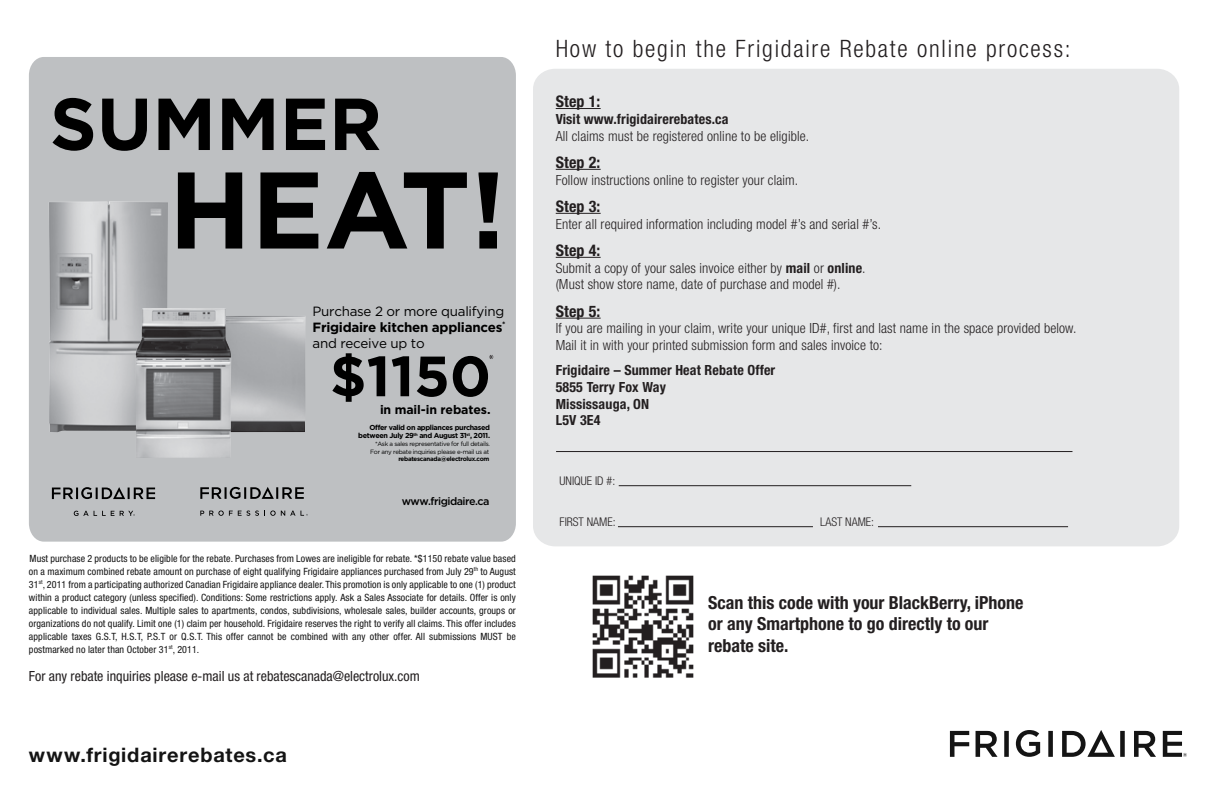
<style>
.page{position:relative;width:1224px;height:792px;background:#fff}
.page>*{position:absolute;margin:0;border:0;box-sizing:border-box;transform-origin:0 0}
.t1{font:700 56.6px "Gotham";color:#000}
.t2{font:300 condensed 24px "Helvetica Neue";letter-spacing:.075em;color:#231f20}
.t3{font:700 20px "Helvetica Neue";letter-spacing:.04em;color:#141414}
.t4{font:700 condensed 18px/21.6px "Helvetica Neue";color:#231f20}
.t5{font:700 condensed 16px "Helvetica Neue";letter-spacing:.01em;color:#231f20}
.t6{font:300 condensed 14px/16.8px "Helvetica Neue";letter-spacing:.01em;color:#231f20}
.t7{font:700 condensed 14px/16.8px "Helvetica Neue";letter-spacing:.01em;color:#231f20}
.t8{font:condensed 14px "Helvetica Neue";color:#231f20}
.t9{font:13.4px/16px "Gotham";letter-spacing:-.02em;color:#000;text-align:justify}
.t10{font:700 12.4px "Gotham";letter-spacing:-.01em;color:#000}
.t11{font:300 condensed 12px "Helvetica Neue";color:#231f20}
.t12{font:500 10.8px "Gotham";letter-spacing:-.05em;color:#000}
.t13{font:condensed 10px/13px "Helvetica Neue";letter-spacing:.01em;color:#141414;text-align:justify}
.t14{font:700 7.2px/8.6px "Gotham";letter-spacing:-.05em;color:#000;text-align:right}
.t15{font:6.2px "Gotham";letter-spacing:-.05em;color:#000}
.t16{font:700 6.2px "Gotham";letter-spacing:-.05em;color:#000}
.s1{font-weight:700}
</style>
<div class="page">
<div style="left:533px;top:69px;width:646px;height:477px;background:#e6e7e8;border-radius:21px"></div>
<img style="left:592px;top:575px;width:102px;height:103px">
<div style="left:29px;top:57px;width:487px;height:485px;background:#bec0c2"></div>
<svg style="left:52px;top:98px;width:41px;height:53px;background:#535455"></svg>
<svg style="left:102px;top:99px;width:45px;height:52px;background:#565758"></svg>
<svg style="left:158px;top:99px;width:52px;height:51px;background:#454546"></svg>
<svg style="left:222px;top:99px;width:52px;height:51px;background:#454546"></svg>
<svg style="left:286px;top:99px;width:39px;height:51px;background:#3c3c3d"></svg>
<svg style="left:335px;top:99px;width:45px;height:51px;background:#424343"></svg>
<svg style="left:178px;top:172px;width:64px;height:77px;background:#4a4b4b"></svg>
<svg style="left:260px;top:172px;width:58px;height:77px;background:#3d3e3f"></svg>
<svg style="left:327px;top:172px;width:140px;height:77px;background:#696a6b"></svg>
<svg style="left:479px;top:172px;width:19px;height:77px"></svg>
<img style="left:231px;top:316px;width:75px;height:116px">
<img style="left:49px;top:201px;width:119px;height:231px">
<img style="left:135px;top:308px;width:96px;height:150px">
<svg style="left:489px;top:355px;width:4px;height:4px"></svg>
<svg style="left:52px;top:487px;width:103px;height:12px"></svg>
<svg style="left:74px;top:511px;width:61px;height:5px"></svg>
<svg style="left:200px;top:487px;width:104px;height:12px"></svg>
<svg style="left:200px;top:511px;width:108px;height:5px"></svg>
<svg style="left:1016px;top:730px;width:24px;height:27px"></svg>
<svg style="left:950px;top:731px;width:19px;height:26px"></svg>
<svg style="left:976px;top:731px;width:22px;height:26px"></svg>
<svg style="left:1004px;top:731px;width:5px;height:26px"></svg>
<svg style="left:1048px;top:731px;width:5px;height:26px"></svg>
<svg style="left:1134px;top:731px;width:22px;height:26px"></svg>
<svg style="left:1062px;top:730px;width:63px;height:27px"></svg>
<svg style="left:1163px;top:731px;width:24px;height:26px"></svg>
<hr style="left:556px;top:108px;width:45px;height:1px;background:#231f20">
<hr style="left:556px;top:169px;width:45px;height:1px;background:#231f20">
<hr style="left:556px;top:213px;width:45px;height:1px;background:#231f20">
<hr style="left:556px;top:257px;width:45px;height:1px;background:#231f20">
<hr style="left:556px;top:318px;width:45px;height:1px;background:#231f20">
<hr style="left:619px;top:485px;width:292px;height:1px;background:#231f20">
<hr style="left:618px;top:526px;width:195px;height:1px;background:#231f20">
<hr style="left:878px;top:526px;width:190px;height:1px;background:#231f20">
<hr style="left:556px;top:451px;width:516px;height:1px;background:#231f20">
<h3 class="t9" style="left:313px;top:303px;width:195px">Purchase 2 or more qualifying <span class="s1">Frigidaire kitchen appliances</span><sup>* </sup>and receive up to</h3>
<h1 class="t1" style="left:330px;top:342px;width:163px">$1150</h1>
<p class="t10" style="left:380px;top:402px;width:112px">in mail-in rebates.</p>
<p class="t14" style="left:358px;top:423px;width:133px">Offer valid on appliances purchased between July 29<sup>th</sup> and August 31<sup>st</sup>, 2011.</p>
<p class="t15" style="left:375px;top:440px;width:117px">*Ask a sales representative for full details.</p>
<p class="t15" style="left:370px;top:448px;width:121px">For any rebate inquiries please e-mail us at</p>
<p class="t16" style="left:398px;top:455px;width:93px">rebatescanada@electrolux.com</p>
<p class="t12" style="left:402px;top:494px;width:89px">www.frigidaire.ca</p>
<p class="t13" style="left:29px;top:551px;width:488px">Must purchase 2 products to be eligible for the rebate. Purchases from Lowes are ineligible for rebate. *$1150 rebate value based on a maximum combined rebate amount on purchase of eight qualifying Frigidaire appliances purchased from July 29<sup>th</sup> to August 31<sup>st</sup>, 2011 from a participating authorized Canadian Frigidaire appliance dealer. This promotion is only applicable to one (1) product within a product category (unless specified). Conditions: Some restrictions apply. Ask a Sales Associate for details. Offer is only applicable to individual sales. Multiple sales to apartments, condos, subdivisions, wholesale sales, builder accounts, groups or organizations do not qualify. Limit one (1) claim per household. Frigidaire reserves the right to verify all claims. This offer includes applicable taxes G.S.T, H.S.T, P.S.T or Q.S.T. This offer cannot be combined with any other offer. All submissions MUST be postmarked no later than October 31<sup>st</sup>, 2011.</p>
<h3 class="t8" style="left:29px;top:668px;width:392px">For any rebate inquiries please e-mail us at rebatescanada@electrolux.com</h3>
<h3 class="t3" style="left:29px;top:742px;width:259px">www.frigidairerebates.ca</h3>
<h2 class="t2" style="left:556px;top:35px;width:516px">How to begin the Frigidaire Rebate online process:</h2>
<h3 class="t5" style="left:556px;top:92px;width:46px">Step 1:</h3>
<h3 class="t7" style="left:556px;top:110px;width:174px">Visit www.frigidairerebates.ca</h3>
<h3 class="t6" style="left:556px;top:127px;width:255px">All claims must be registered online to be eligible.</h3>
<h3 class="t5" style="left:556px;top:152px;width:46px">Step 2:</h3>
<h3 class="t6" style="left:556px;top:171px;width:244px">Follow instructions online to register your claim.</h3>
<h3 class="t5" style="left:556px;top:196px;width:46px">Step 3:</h3>
<h3 class="t6" style="left:556px;top:215px;width:327px">Enter all required information including model #’s and serial #’s.</h3>
<h3 class="t5" style="left:556px;top:240px;width:46px">Step 4:</h3>
<h3 class="t6" style="left:556px;top:259px;width:311px">Submit a copy of your sales invoice either by <span class="s1">mail</span> or <span class="s1">online</span>. (Must show store name, date of purchase and model #).</h3>
<h3 class="t5" style="left:556px;top:301px;width:46px">Step 5:</h3>
<h3 class="t6" style="left:556px;top:320px;width:522px">If you are mailing in your claim, write your unique ID#, first and last name in the space provided below.<br>Mail it in with your printed submission form and sales invoice to:</h3>
<h3 class="t7" style="left:556px;top:361px;width:221px">Frigidaire – Summer Heat Rebate Offer<br>5855 Terry Fox Way<br>Mississauga, ON<br>L5V 3E4</h3>
<p class="t11" style="left:560px;top:474px;width:57px">UNIQUE ID #:</p>
<p class="t11" style="left:560px;top:515px;width:58px">FIRST NAME:</p>
<p class="t11" style="left:820px;top:515px;width:55px">LAST NAME:</p>
<h3 class="t4" style="left:708px;top:591px;width:317px">Scan this code with your BlackBerry, iPhone or any Smartphone to go directly to our rebate site.</h3>
</div>
